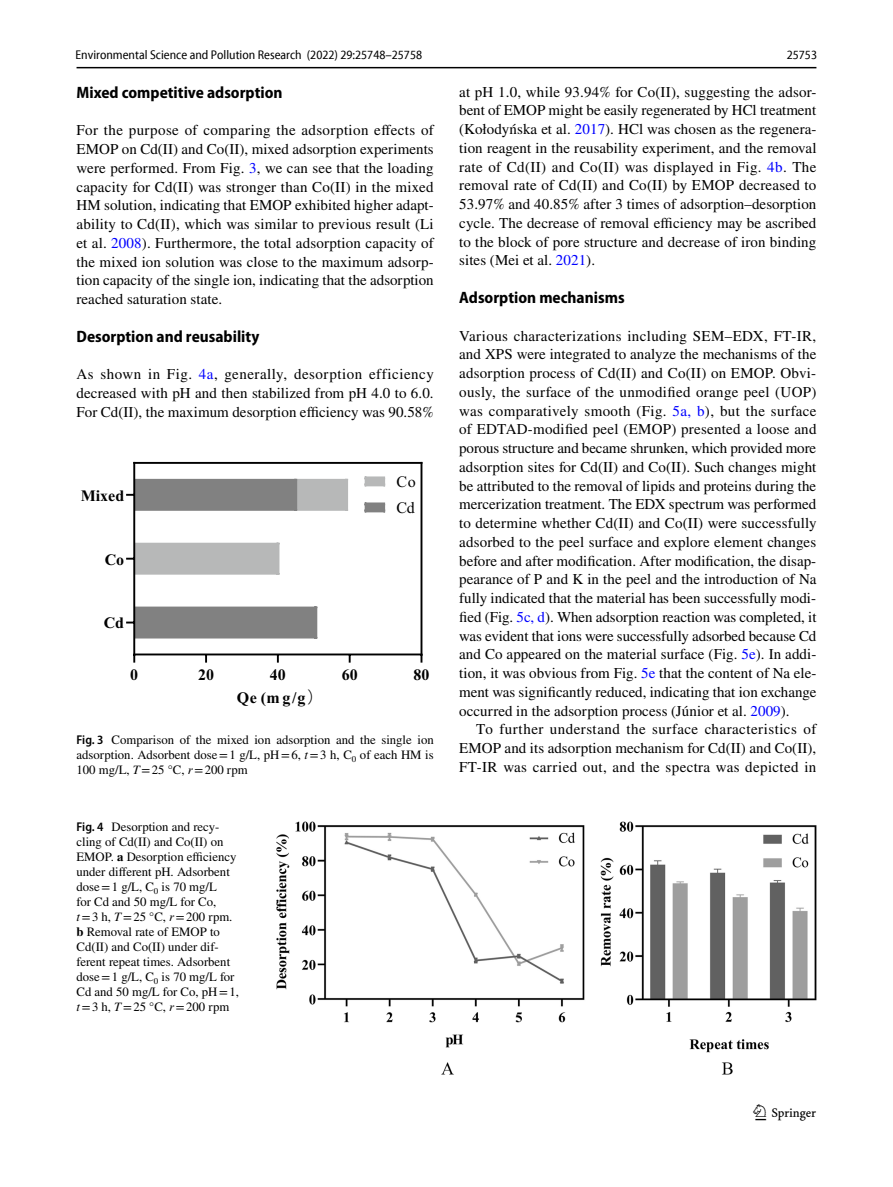
<style>
.page{position:relative;width:893px;height:1187px;background:#fff}
.page>*{position:absolute;margin:0;border:0;box-sizing:border-box;transform-origin:0 0}
.t1{font:22.5px "Springnew Regular 3";color:#000}
.t2{font:700 semi-condensed 16.5px "Myriad Pro";color:#000}
.t3{font:700 15.9px "Times New Roman";color:#000}
.t4{font:15.9px "Times New Roman";color:#000}
.t5{font:15px/18.8px "STIX";letter-spacing:.005em;color:#000;text-align:justify}
.t6{font:12.75px/15px "STIX";color:#000;text-align:justify}
.t7{font:semi-condensed 12.75px "Myriad Pro Unic";color:#000}
.s1{color:#00f}
.s2{font-family:"Koz Go Pr 6 N Regular 90 msp RKSJ H";font-weight:400}
.s3{font-family:"Myriad Pro";font-weight:600;font-stretch:semi-condensed}
.s4{font-style:italic}
.s5{font-weight:700}
</style>
<div class="page">
<hr style="left:77px;top:67px;width:739px;height:1px;background:#000">
<hr style="left:133px;top:462px;width:289px;height:2px;background:#000">
<hr style="left:133px;top:653px;width:289px;height:2px;background:#000">
<svg style="left:133px;top:655px;width:2px;height:7px"></svg>
<svg style="left:205px;top:655px;width:2px;height:7px"></svg>
<svg style="left:277px;top:655px;width:2px;height:7px"></svg>
<svg style="left:349px;top:655px;width:2px;height:7px"></svg>
<hr style="left:133px;top:462px;width:2px;height:193px;background:#000">
<svg style="left:126px;top:603px;width:192px;height:38px"></svg>
<svg style="left:126px;top:540px;width:154px;height:37px;background:#c0c1c1"></svg>
<svg style="left:126px;top:476px;width:223px;height:37px;background:#9f9f9f"></svg>
<hr style="left:421px;top:462px;width:1px;height:193px;background:#000">
<svg style="left:364px;top:502px;width:22px;height:11px"></svg>
<svg style="left:364px;top:476px;width:22px;height:11px"></svg>
<img style="left:276px;top:821px;width:540px;height:252px">
<p class="t7" style="left:76px;top:50px;width:348px">Environmental Science and Pollution Research (2022) 29:25748–25758</p>
<p class="t7" style="left:787px;top:50px;width:32px">25753</p>
<p class="t2" style="left:77px;top:83px;width:208px">Mixed competitive adsorption</p>
<p class="t5" style="left:77px;top:122px;width:359px">For the purpose of comparing the adsorption effects of EMOP on Cd(II) and Co(II), mixed adsorption experiments were performed. From Fig. <span class="s1">3</span>, we can see that the loading capacity for Cd(II) was stronger than Co(II) in the mixed HM solution, indicating that EMOP exhibited higher adapt&shy;ability to Cd(II), which was similar to previous result (Li et al. <span class="s1">2008</span>). Furthermore, the total adsorption capacity of the mixed ion solution was close to the maximum adsorp&shy;tion capacity of the single ion, indicating that the adsorption reached saturation state.</p>
<p class="t2" style="left:77px;top:327px;width:184px">Desorption and reusability</p>
<p class="t5" style="left:77px;top:366px;width:359px">As shown in Fig. <span class="s1">4a</span>, generally, desorption efficiency decreased with pH and then stabilized from pH 4.0 to 6.0.<br>For Cd(II), the maximum desorption efficiency was 90.58%</p>
<p class="t3" style="left:81px;top:484px;width:45px">Mixed</p>
<p class="t3" style="left:105px;top:547px;width:21px">Co</p>
<p class="t3" style="left:104px;top:611px;width:22px">Cd</p>
<p class="t4" style="left:397px;top:472px;width:21px">Co</p>
<p class="t4" style="left:397px;top:498px;width:20px">Cd</p>
<p class="t3" style="left:130px;top:663px;width:9px">0</p>
<p class="t3" style="left:198px;top:663px;width:17px">20</p>
<p class="t3" style="left:270px;top:663px;width:17px">40</p>
<p class="t3" style="left:342px;top:663px;width:17px">60</p>
<p class="t3" style="left:413px;top:663px;width:17px">80</p>
<p class="t3" style="left:237px;top:686px;width:88px">Qe (mg/g<span class="s2">）</span></p>
<p class="t6" style="left:77px;top:732px;width:359px"><span class="s3">Fig. 3</span> Comparison of the mixed ion adsorption and the single ion adsorption. Adsorbent dose=1 g/L, pH=6, <span class="s4">t</span>=3 h, C<sub>0</sub> of each HM is 100 mg/L, <span class="s4">T</span>=25 °C, <span class="s4">r</span>=200 rpm</p>
<p class="t6" style="left:77px;top:819px;width:164px;text-align:left"><span class="s3">Fig. 4</span> Desorption and recy&shy;cling of Cd(II) and Co(II) on<br>EMOP. <span class="s5">a</span> Desorption efficiency under different pH. Adsorbent dose=1 g/L, C<sub>0</sub> is 70 mg/L<br>for Cd and 50 mg/L for Co, <span class="s4">t</span>=3 h, <span class="s4">T</span>=25 °C, <span class="s4">r</span>=200 rpm. <span class="s5">b</span> Removal rate of EMOP to<br>Cd(II) and Co(II) under dif&shy;ferent repeat times. Adsorbent dose=1 g/L, C<sub>0</sub> is 70 mg/L for<br>Cd and 50 mg/L for Co, pH=1, <span class="s4">t</span>=3 h, <span class="s4">T</span>=25 °C, <span class="s4">r</span>=200 rpm</p>
<p class="t5" style="left:459px;top:83px;width:359px">at pH 1.0, while 93.94% for Co(II), suggesting the adsor&shy;bent of EMOP might be easily regenerated by HCl treatment (Kołodyńska et al. <span class="s1">2017</span>). HCl was chosen as the regenera&shy;tion reagent in the reusability experiment, and the removal rate of Cd(II) and Co(II) was displayed in Fig. <span class="s1">4b</span>. The removal rate of Cd(II) and Co(II) by EMOP decreased to 53.97% and 40.85% after 3 times of adsorption–desorption cycle. The decrease of removal efficiency may be ascribed to the block of pore structure and decrease of iron binding sites (Mei et al. <span class="s1">2021</span>).</p>
<p class="t2" style="left:459px;top:288px;width:167px">Adsorption mechanisms</p>
<p class="t5" style="left:459px;top:327px;width:359px">Various characterizations including SEM–EDX, FT-IR, and XPS were integrated to analyze the mechanisms of the adsorption process of Cd(II) and Co(II) on EMOP. Obvi&shy;ously, the surface of the unmodified orange peel (UOP) was comparatively smooth (Fig. <span class="s1">5a, b</span>), but the surface of EDTAD-modified peel (EMOP) presented a loose and porous structure and became shrunken, which provided more adsorption sites for Cd(II) and Co(II). Such changes might be attributed to the removal of lipids and proteins during the mercerization treatment. The EDX spectrum was performed to determine whether Cd(II) and Co(II) were successfully adsorbed to the peel surface and explore element changes before and after modification. After modification, the disap&shy;pearance of P and K in the peel and the introduction of Na fully indicated that the material has been successfully modi&shy;fied (Fig. <span class="s1">5c, d</span>). When adsorption reaction was completed, it was evident that ions were successfully adsorbed because Cd and Co appeared on the material surface (Fig. <span class="s1">5e</span>). In addi&shy;tion, it was obvious from Fig. <span class="s1">5e</span> that the content of Na ele&shy;ment was significantly reduced, indicating that ion exchange occurred in the adsorption process (Júnior et al. <span class="s1">2009</span>).</p>
<p class="t5" style="left:459px;top:721px;width:359px;text-indent:17px">To further understand the surface characteristics of EMOP and its adsorption mechanism for Cd(II) and Co(II), FT-IR was carried out, and the spectra was depicted in</p>
<h1 class="t1" style="left:755px;top:1104px;width:62px">1 3</h1>
</div>
